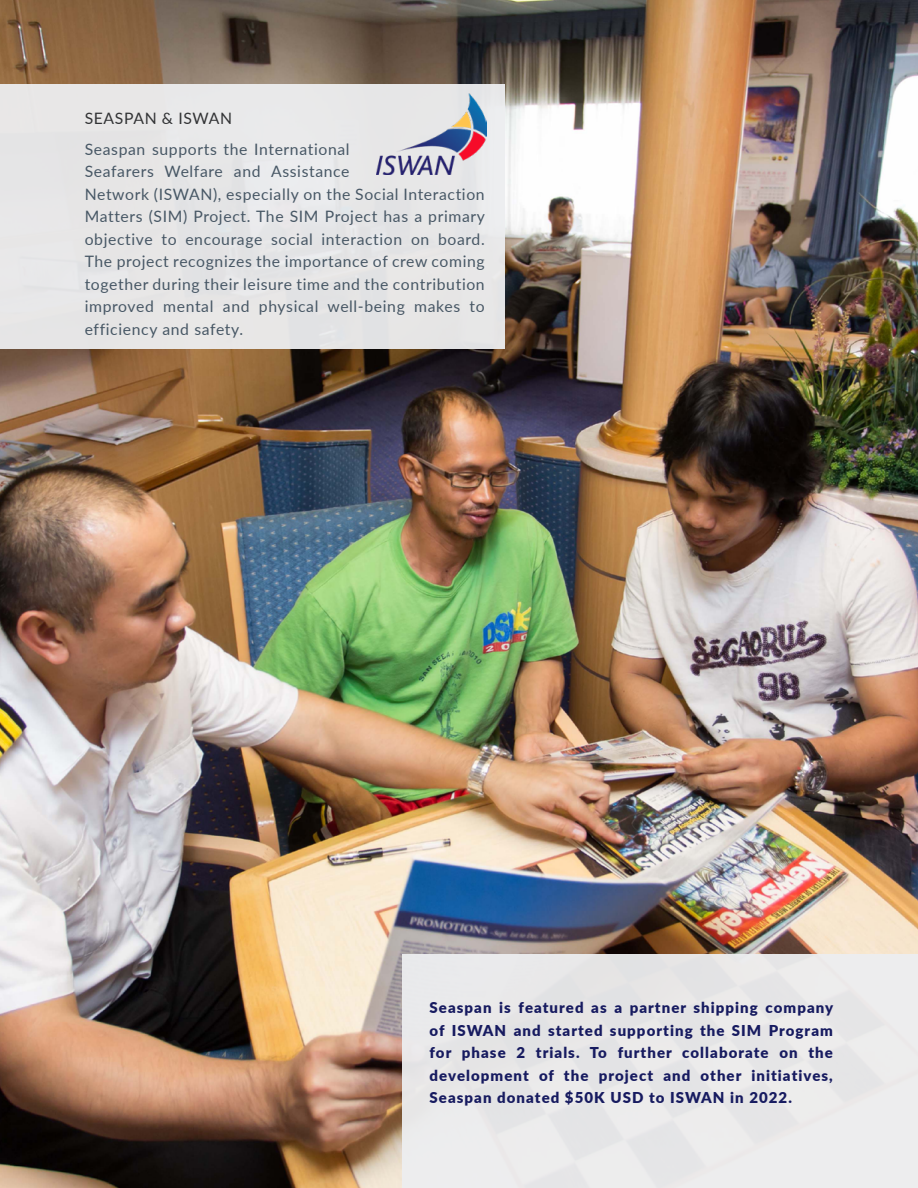
<style>
.page{position:relative;width:918px;height:1188px;background:#fff}
.page>*{position:absolute;margin:0;border:0;box-sizing:border-box;transform-origin:0 0}
.t1{font:15.75px/22.5px "Lato";letter-spacing:.04em;color:#475765}
.t2{font:15.75px "Lato";letter-spacing:.04em;color:#323335}
.t3{font:900 15px/22.5px "Lato";letter-spacing:.07em;color:#171b60;text-align:justify}
</style>
<div class="page">
<img style="left:0;top:0;width:918px;height:1188px">
<img style="left:0;top:853px;width:1px;height:335px">
<div style="left:0;top:84px;width:505px;height:265px;background:#e7e6e6"></div>
<div style="left:402px;top:954px;width:516px;height:234px;background:#edeef0"></div>
<img style="left:377px;top:94px;width:109px;height:80px">
<p class="t2" style="left:85px;top:107px;width:149px">SEASPAN &amp; ISWAN</p>
<p class="t1" style="left:85px;top:137px;width:402px">Seaspan supports the International<br>Seafarers Welfare and Assistance<br>Network (ISWAN), especially on the Social Interaction Matters (SIM) Project. The SIM Project has a primary objective to encourage social interaction on board.<br>The project recognizes the importance of crew coming together during their leisure time and the contribution improved mental and physical well-being makes to efficiency and safety.</p>
<p class="t3" style="left:430px;top:996px;width:405px">Seaspan is featured as a partner shipping company of ISWAN and started supporting the SIM Program for phase 2 trials. To further collaborate on the development of the project and other initiatives, Seaspan donated $50K USD to ISWAN in 2022.</p>
</div>
